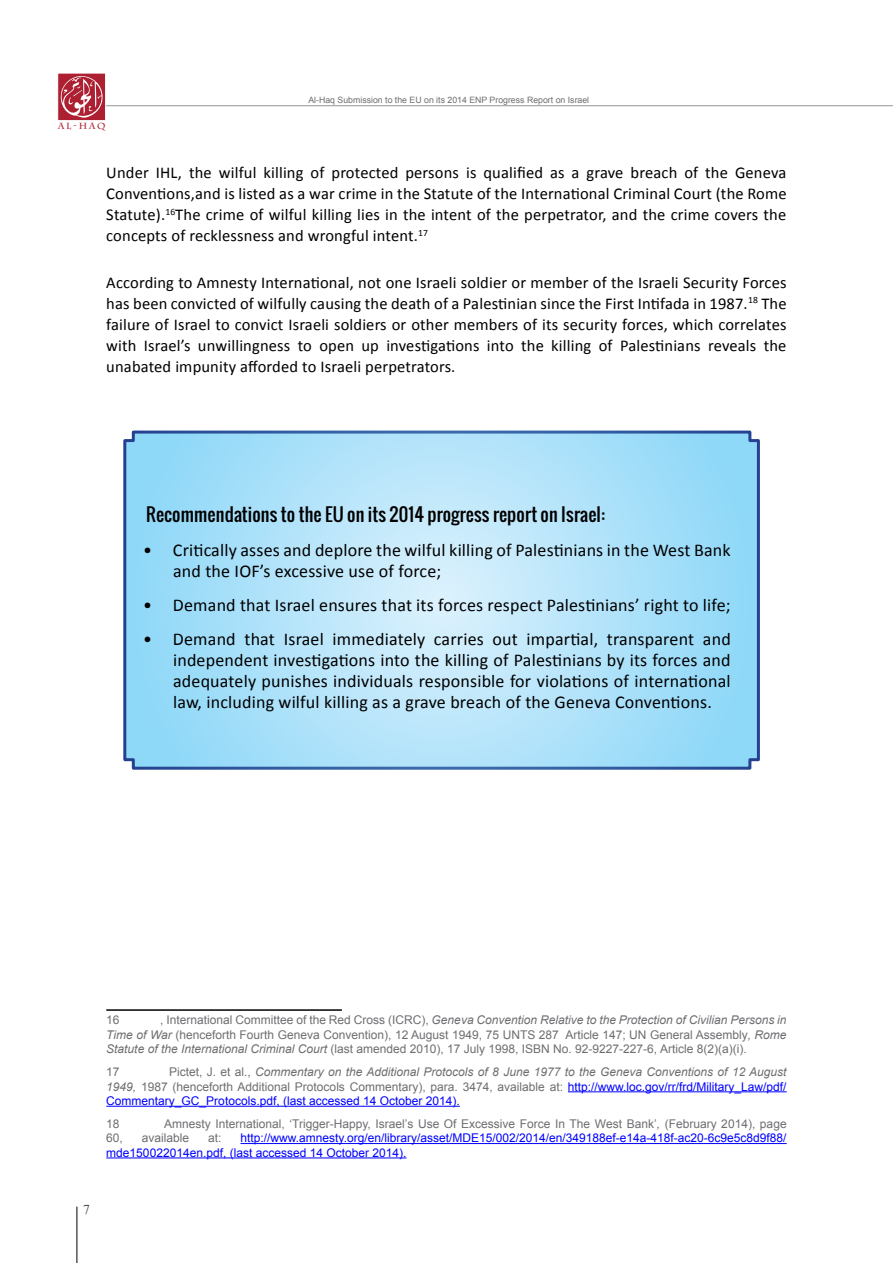
<style>
.page{position:relative;width:893px;height:1263px;background:#fff}
.page>*{position:absolute;margin:0;border:0;box-sizing:border-box;transform-origin:0 0}
.t1{font:18px/21px "Calibri";letter-spacing:.01em;color:#000}
.t2{font:18px "Oswald";letter-spacing:.01em;color:#000}
.t3{font:16.5px/21px "Calibri";letter-spacing:.01em;color:#000;text-align:justify}
.t4{font:13.5px "Times New Roman";color:#4d4d4f}
.t5{font:12px/14.4px "Arial";color:#6d6e71;text-align:justify}
.t6{font:12px/14.4px "Arial";color:#00f;text-align:justify}
.t7{font:700 8.85px "Charlemagne Std";color:#ad2032}
.t8{font:8.7px "Arial";color:#6d6e71}
.s1{font-style:italic}
.s2{color:#6d6e71}
.s3{font-style:italic;color:#6d6e71}
</style>
<div class="page">
<hr style="left:98px;top:105px;width:795px;height:1px;background:#939598">
<div style="left:58px;top:73px;width:48px;height:48px;background:#ad2032;border:1px solid #fff"></div>
<svg style="left:60px;top:76px;width:43px;height:42px"></svg>
<hr style="left:77px;top:1206px;width:1px;height:57px;background:#000">
<hr style="left:106px;top:1009px;width:236px;height:2px;background:#000">
<hr style="left:568px;top:1091px;width:219px;height:1px;background:#00f">
<hr style="left:106px;top:1106px;width:354px;height:1px;background:#00f">
<hr style="left:240px;top:1143px;width:547px;height:1px;background:#00f">
<hr style="left:106px;top:1157px;width:300px;height:1px;background:#00f">
<svg style="left:123px;top:430px;width:637px;height:340px;background:#aaddf7"></svg>
<p class="t7" style="left:58px;top:120px;width:49px">AL-HAQ</p>
<p class="t8" style="left:308px;top:94px;width:282px">Al-Haq Submission to the EU on its 2014 ENP Progress Report on Israel</p>
<p class="t3" style="left:106px;top:162px;width:682px">Under IHL, the wilful killing of protected persons is qualified as a grave breach of the Geneva Conventions,and is listed as a war crime in the Statute of the International Criminal Court (the Rome Statute).<sup>16</sup>The crime of wilful killing lies in the intent of the perpetrator, and the crime covers the concepts of recklessness and wrongful intent.<sup>17</sup></p>
<p class="t3" style="left:106px;top:272px;width:682px">According to Amnesty International, not one Israeli soldier or member of the Israeli Security Forces has been convicted of wilfully causing the death of a Palestinian since the First Intifada in 1987.<sup>18</sup> The failure of Israel to convict Israeli soldiers or other members of its security forces, which correlates with Israel’s unwillingness to open up investigations into the killing of Palestinians reveals the unabated impunity afforded to Israeli perpetrators.</p>
<p class="t2" style="left:146px;top:501px;width:460px">Recommendations to the EU on its 2014 progress report on Israel:</p>
<p class="t1" style="left:173px;top:540px;width:559px;text-indent:-30px">• Critically asses and deplore the wilful killing of Palestinians in the West Bank and the IOF’s excessive use of force;</p>
<p class="t1" style="left:143px;top:594px;width:589px">• Demand that Israel ensures that its forces respect Palestinians’ right to life;</p>
<p class="t1" style="left:173px;top:628px;width:559px;text-align:justify;text-indent:-30px">• Demand that Israel immediately carries out impartial, transparent and independent investigations into the killing of Palestinians by its forces and adequately punishes individuals responsible for violations of international law, including wilful killing as a grave breach of the Geneva Conventions.</p>
<p class="t5" style="left:106px;top:1013px;width:682px;text-indent:54px">, International Committee of the Red Cross (ICRC), <span class="s1">Geneva Convention Relative to the Protection of Civilian Persons in Time of War</span> (henceforth Fourth Geneva Convention), 12 August 1949, 75 UNTS 287 Article 147; UN General Assembly<span class="s1">, Rome Statute of the International Criminal Court</span> (last amended 2010), 17 July 1998, ISBN No. 92-9227-227-6, Article 8(2)(a)(i).</p>
<p class="t5" style="left:106px;top:1065px;width:15px">17</p>
<p class="t5" style="left:106px;top:1013px;width:15px">16</p>
<p class="t6" style="left:106px;top:1065px;width:682px;text-indent:63px"><span class="s2">Pictet, J. et al.,</span> <span class="s3">Commentary on the Additional Protocols of 8 June 1977 to the Geneva Conventions of 12 August 1949,</span> <span class="s2">1987 (henceforth Additional Protocols Commentary), para. 3474, available at:</span> http://www.loc.gov/rr/frd/Military_Law/pdf/ Commentary_GC_Protocols.pdf, (last accessed 14 October 2014).</p>
<p class="t5" style="left:106px;top:1116px;width:15px">18</p>
<p class="t5" style="left:164px;top:1116px;width:624px">Amnesty International, ‘Trigger-Happy, Israel’s Use Of Excessive Force In The West Bank’<span class="s1">,</span> (February 2014), page</p>
<p class="t5" style="left:106px;top:1131px;width:18px">60,</p>
<p class="t5" style="left:142px;top:1131px;width:49px">available</p>
<p class="t5" style="left:208px;top:1131px;width:15px">at:</p>
<p class="t6" style="left:106px;top:1131px;width:682px;text-indent:134px">http://www.amnesty.org/en/library/asset/MDE15/002/2014/en/349188ef-e14a-418f-ac20-6c9e5c8d9f88/ mde150022014en.pdf, (last accessed 14 October 2014).</p>
<p class="t4" style="left:83px;top:1200px;width:8px">7</p>
</div>
